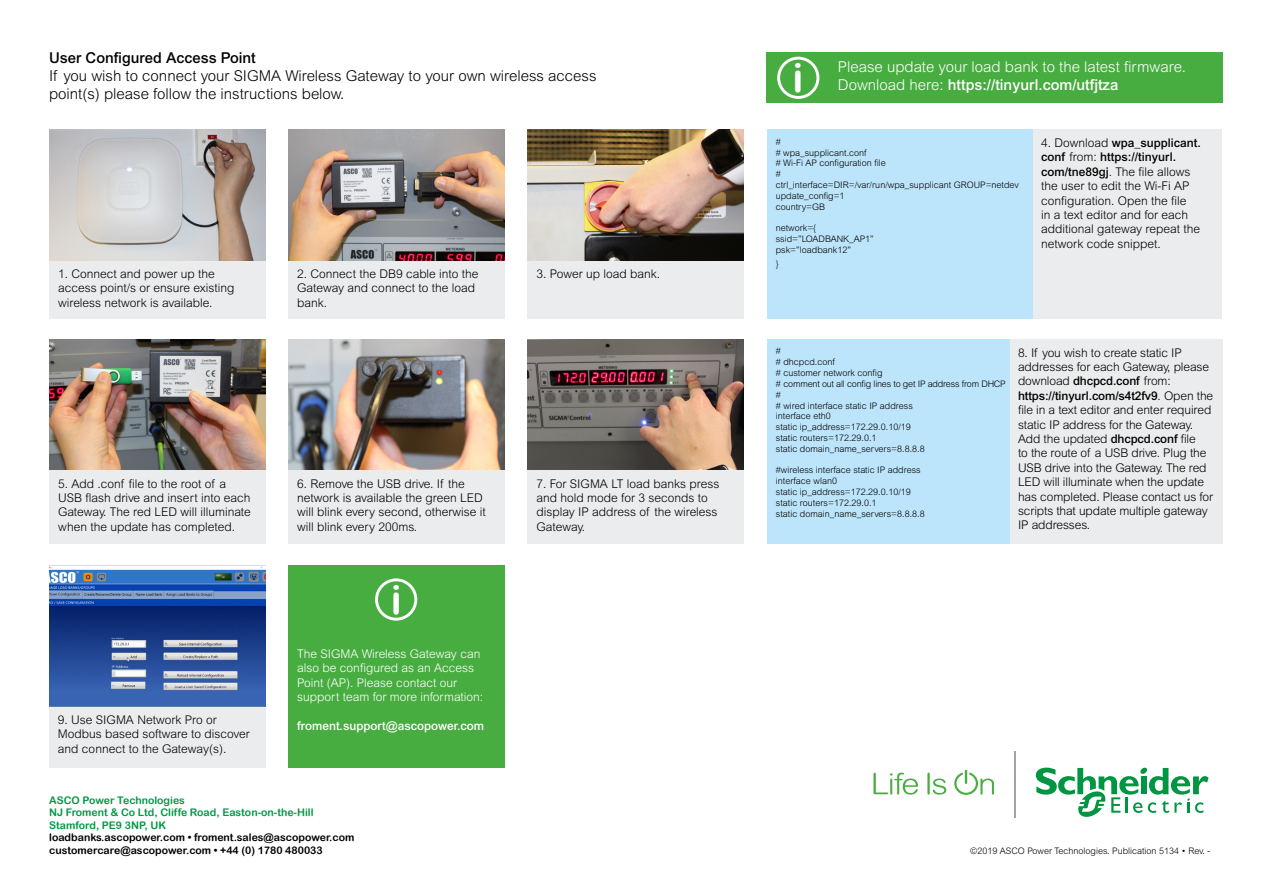
<style>
.page{position:relative;width:1263px;height:893px;background:#fff}
.page>*{position:absolute;margin:0;border:0;box-sizing:border-box;transform-origin:0 0}
.t1{font:40.5px "Arial Rounded MT Bold";color:#fff}
.t2{font:300 15px/18px "Arial MT Pro";color:#000}
.t3{font:300 15px "Arial MT Pro";color:#fff}
.t4{font:500 15px "Arial MT Pro";color:#fff}
.t5{font:500 15px "Arial MT Pro";color:#000}
.t6{font:300 12px/14.4px "Arial MT Pro";color:#000}
.t7{font:300 12px/14.4px "Arial MT Pro";color:#fff}
.t8{font:500 12px "Arial MT Pro";color:#fff}
.t9{font:10.5px/12.6px "Arial Rounded MT Bold";color:#000}
.t10{font:10.5px/12.6px "Arial Rounded MT Bold";color:#009846}
.t11{font:300 9px/10.8px "Arial MT Pro";color:#000}
.s1{font-weight:300}
.s2{font-weight:500}
</style>
<div class="page">
<svg style="left:873px;top:773px;width:45px;height:22px"></svg>
<svg style="left:927px;top:773px;width:19px;height:22px"></svg>
<svg style="left:954px;top:770px;width:40px;height:25px"></svg>
<svg style="left:1036px;top:767px;width:172px;height:50px"></svg>
<hr style="left:1014px;top:751px;width:1px;height:67px;background:#9fa4a9">
<div style="left:288px;top:260px;width:216px;height:59px;background:#ebeced"></div>
<div style="left:528px;top:260px;width:216px;height:59px;background:#ebeced"></div>
<div style="left:49px;top:260px;width:216px;height:59px;background:#ebeced"></div>
<div style="left:49px;top:470px;width:216px;height:73px;background:#ebeced"></div>
<div style="left:829px;top:52px;width:394px;height:50px;background:#48ad40"></div>
<div style="left:767px;top:52px;width:62px;height:50px;background:#48ad40"></div>
<div style="left:777px;top:57px;width:42px;height:42px;border:3px solid #fff;border-radius:50%"></div>
<div style="left:288px;top:470px;width:216px;height:73px;background:#ebeced"></div>
<div style="left:1032px;top:129px;width:190px;height:190px;background:#ebeced"></div>
<div style="left:528px;top:470px;width:216px;height:73px;background:#ebeced"></div>
<img style="left:49px;top:339px;width:216px;height:131px">
<img style="left:528px;top:339px;width:216px;height:131px">
<div style="left:1009px;top:339px;width:213px;height:204px;background:#ebeced"></div>
<div style="left:49px;top:706px;width:216px;height:61px;background:#ebeced"></div>
<img style="left:288px;top:339px;width:216px;height:131px">
<img style="left:288px;top:129px;width:216px;height:131px">
<img style="left:528px;top:129px;width:216px;height:131px">
<img style="left:49px;top:566px;width:216px;height:140px">
<img style="left:50px;top:129px;width:215px;height:131px">
<div style="left:288px;top:626px;width:216px;height:141px;background:#48ad40"></div>
<div style="left:288px;top:566px;width:216px;height:67px;background:#48ad40"></div>
<div style="left:375px;top:578px;width:42px;height:43px;border:3px solid #fff;border-radius:50%"></div>
<div style="left:767px;top:129px;width:265px;height:190px;background:#bce4fa"></div>
<div style="left:767px;top:339px;width:242px;height:204px;background:#bce4fa"></div>
<p class="t5" style="left:49px;top:49px;width:208px">User Configured Access Point</p>
<p class="t2" style="left:49px;top:67px;width:549px">If you wish to connect your SIGMA Wireless Gateway to your own wireless access point(s) please follow the instructions below.</p>
<p class="t6" style="left:58px;top:267px;width:158px">1. Connect and power up the</p>
<p class="t6" style="left:536px;top:267px;width:125px">3. Power up load bank.</p>
<p class="t6" style="left:58px;top:281px;width:178px">access point/s or ensure existing wireless network is available.</p>
<p class="t6" style="left:297px;top:267px;width:183px">2. Connect the DB9 cable into the<br>Gateway and connect to the load bank.</p>
<p class="t6" style="left:58px;top:476px;width:194px">5. Add .conf file to the root of a USB flash drive and insert into each Gateway. The red LED will illuminate when the update has completed.</p>
<p class="t6" style="left:58px;top:713px;width:193px">9. Use SIGMA Network Pro or<br>Modbus based software to discover and connect to the Gateway(s).</p>
<p class="t6" style="left:297px;top:476px;width:190px">6. Remove the USB drive. If the network is available the green LED will blink every second, otherwise it will blink every 200ms.</p>
<h1 class="t1" style="left:391px;top:576px;width:12px">i</h1>
<p class="t7" style="left:297px;top:647px;width:187px">The SIGMA Wireless Gateway can also be configured as an Access<br>Point (AP). Please contact our support team for more information:</p>
<p class="t8" style="left:297px;top:718px;width:188px">froment.support@ascopower.com</p>
<p class="t10" style="left:49px;top:793px;width:266px">ASCO Power Technologies<br>NJ Froment &amp; Co Ltd, Cliffe Road, Easton-on-the-Hill<br>Stamford, PE9 3NP, UK</p>
<p class="t9" style="left:49px;top:831px;width:307px">loadbanks.ascopower.com • froment.sales@ascopower.com customercare@ascopower.com • +44 (0) 1780 480033</p>
<p class="t6" style="left:536px;top:476px;width:185px">7. For SIGMA LT load banks press and hold mode for 3 seconds to display IP address of the wireless<br>Gateway.</p>
<h1 class="t1" style="left:792px;top:53px;width:12px">i</h1>
<p class="t3" style="left:838px;top:57px;width:349px">Please update your load bank to the latest firmware.</p>
<p class="t4" style="left:838px;top:76px;width:282px"><span class="s1">Download here:</span> https://tinyurl.com/utfjtza</p>
<p class="t11" style="left:776px;top:136px;width:245px">#<br># wpa_supplicant.conf<br># Wi-Fi AP configuration file<br>#<br>ctrl_interface=DIR=/var/run/wpa_supplicant GROUP=netdev update_config=1<br>country=GB</p>
<p class="t11" style="left:776px;top:223px;width:100px">network={ ssid=”LOADBANK_AP1” psk=”loadbank12”</p>
<p class="t11" style="left:776px;top:259px;width:4px">}</p>
<p class="t6" style="left:1041px;top:136px;width:161px">4. Download <span class="s2">wpa_supplicant. conf</span> from: <span class="s2">https://tinyurl. com/tne89gj</span>. The file allows the user to edit the Wi-Fi AP configuration. Open the file<br>in a text editor and for each additional gateway repeat the network code snippet.</p>
<p class="t11" style="left:776px;top:346px;width:231px">#<br># dhcpcd.conf<br># customer network config<br># comment out all config lines to get IP address from DHCP #<br># wired interface static IP address<br>interface eth0<br>static ip_address=172.29.0.10/19<br>static routers=172.29.0.1<br>static domain_name_servers=8.8.8.8</p>
<p class="t11" style="left:776px;top:465px;width:150px">#wireless interface static IP address interface wlan0<br>static ip_address=172.29.0.10/19 static routers=172.29.0.1<br>static domain_name_servers=8.8.8.8</p>
<p class="t6" style="left:1018px;top:345px;width:197px">8. If you wish to create static IP addresses for each Gateway, please download <span class="s2">dhcpcd.conf</span> from: <span class="s2">https://tinyurl.com/s4t2fv9</span>. Open the file in a text editor and enter required static IP address for the Gateway.<br>Add the updated <span class="s2">dhcpcd.conf</span> file<br>to the route of a USB drive. Plug the USB drive into the Gateway. The red LED will illuminate when the update has completed. Please contact us for scripts that update multiple gateway IP addresses.</p>
<p class="t11" style="left:970px;top:846px;width:242px">©2019 ASCO Power Technologies. Publication 5134 • Rev. -</p>
</div>
